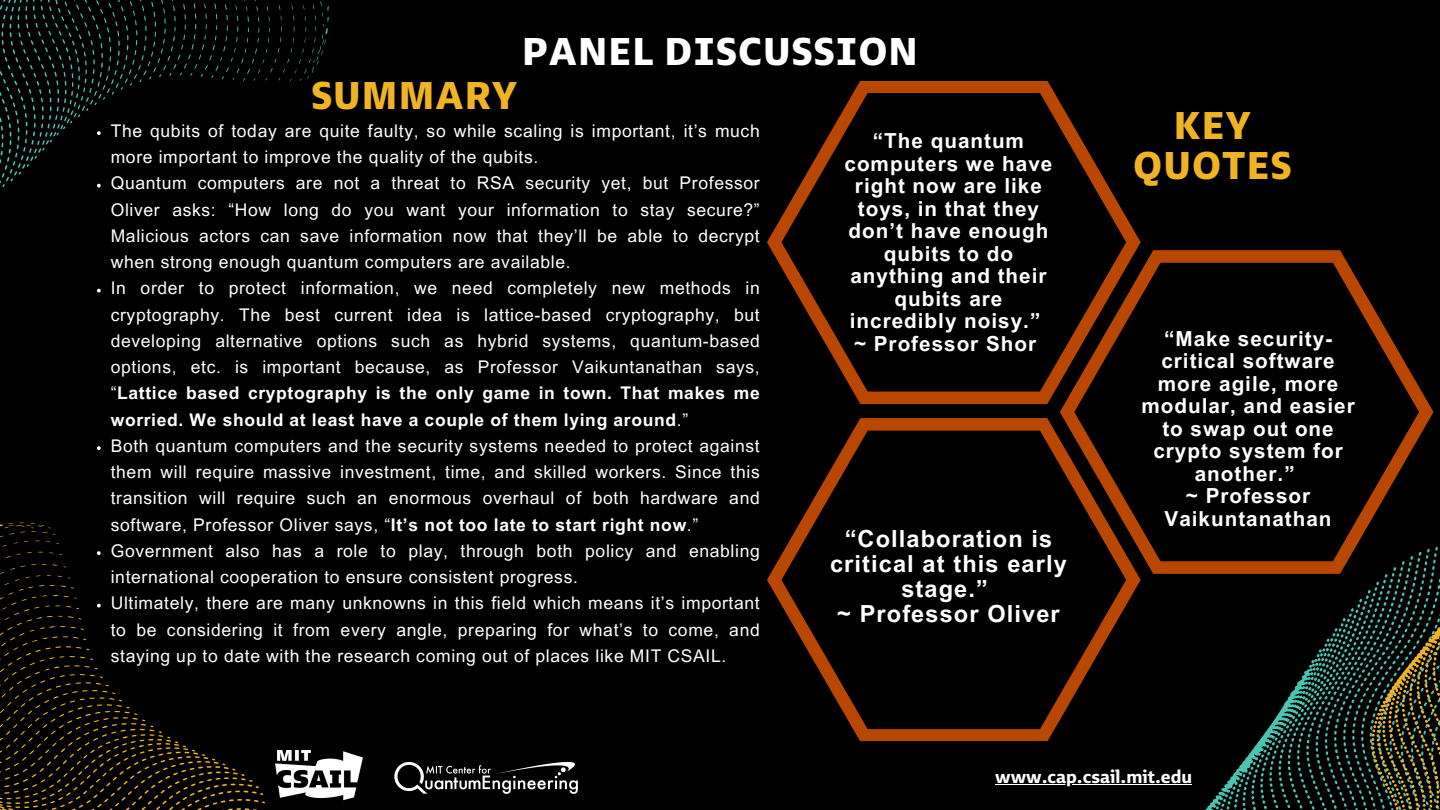
<style>
.page{position:relative;width:1440px;height:810px;background:#000}
.page>*{position:absolute;margin:0;border:0;box-sizing:border-box;transform-origin:0 0}
.t1{font:800 37.5px "CSAIL Ebony";letter-spacing:.045em;color:#f0b323}
.t2{font:800 37.5px "CSAIL Ebony";letter-spacing:.045em;color:#fff}
.t3{font:700 23.62px/25.2px "Arial MT Pro";letter-spacing:.045em;color:#fff;text-align:center}
.t4{font:700 20.75px/22.5px "Arial MT Pro";letter-spacing:.045em;color:#fff;text-align:center}
.t5{font:700 18.75px "CSAIL Ebony";color:#fff}
.t6{font:17.5px/26.2px "Arial MT Pro";letter-spacing:.04em;color:#fff;text-align:justify}
.s1{font-weight:700}
</style>
<div class="page">
<svg style="left:0;top:0;width:330px;height:293px"></svg>
<svg style="left:1205px;top:604px;width:154px;height:206px"></svg>
<svg style="left:1359px;top:546px;width:81px;height:264px"></svg>
<svg style="left:0;top:522px;width:265px;height:288px"></svg>
<img style="left:394px;top:762px;width:184px;height:32px">
<img style="left:275px;top:750px;width:88px;height:51px">
<svg style="left:767px;top:81px;width:374px;height:323px"></svg>
<svg style="left:1060px;top:250px;width:374px;height:324px"></svg>
<svg style="left:767px;top:418px;width:374px;height:323px"></svg>
<hr style="left:995px;top:784px;width:197px;height:1px;background:#fff">
<svg style="left:97px;top:131px;width:4px;height:4px"></svg>
<svg style="left:97px;top:184px;width:4px;height:4px"></svg>
<svg style="left:97px;top:289px;width:4px;height:3px"></svg>
<svg style="left:97px;top:446px;width:4px;height:4px"></svg>
<svg style="left:97px;top:551px;width:4px;height:4px"></svg>
<svg style="left:97px;top:604px;width:4px;height:4px"></svg>
<p class="t2" style="left:522px;top:27px;width:397px">PANEL DISCUSSION</p>
<p class="t1" style="left:312px;top:71px;width:207px">SUMMARY</p>
<p class="t6" style="left:111px;top:120px;width:651px">The qubits of today are quite faulty, so while scaling is important, it’s much more important to improve the quality of the qubits.</p>
<p class="t6" style="left:111px;top:172px;width:651px">Quantum computers are not a threat to RSA security yet, but Professor Oliver asks: “How long do you want your information to stay secure?” Malicious actors can save information now that they’ll be able to decrypt when strong enough quantum computers are available.</p>
<p class="t6" style="left:111px;top:277px;width:651px">In order to protect information, we need completely new methods in cryptography. The best current idea is lattice-based cryptography, but developing alternative options such as hybrid systems, quantum-based options, etc. is important because, as Professor Vaikuntanathan says, “<span class="s1">Lattice based cryptography is the only game in town. That makes me worried. We should at least have a couple of them lying around</span>.”</p>
<p class="t6" style="left:111px;top:435px;width:651px">Both quantum computers and the security systems needed to protect against them will require massive investment, time, and skilled workers. Since this transition will require such an enormous overhaul of both hardware and software, Professor Oliver says, “<span class="s1">It’s not too late to start right now</span>.”</p>
<p class="t6" style="left:111px;top:540px;width:651px">Government also has a role to play, through both policy and enabling international cooperation to ensure consistent progress.</p>
<p class="t6" style="left:111px;top:592px;width:651px">Ultimately, there are many unknowns in this field which means it’s important to be considering it from every angle, preparing for what’s to come, and staying up to date with the research coming out of places like MIT CSAIL.</p>
<p class="t1" style="left:1174px;top:101px;width:78px">KEY</p>
<p class="t1" style="left:1134px;top:142px;width:159px">QUOTES</p>
<p class="t4" style="left:845px;top:132px;width:209px">“The quantum computers we have right now are like toys, in that they don’t have enough qubits to do anything and their qubits are incredibly noisy.”</p>
<p class="t4" style="left:854px;top:335px;width:184px">~ Professor Shor</p>
<p class="t4" style="left:1141px;top:330px;width:215px">“Make security&shy;critical software more agile, more modular, and easier to swap out one crypto system for another.”</p>
<p class="t4" style="left:1165px;top:487px;width:169px">~ Professor<br>Vaikuntanathan</p>
<p class="t3" style="left:830px;top:529px;width:238px">“Collaboration is critical at this early stage.”</p>
<p class="t3" style="left:837px;top:605px;width:224px">~ Professor Oliver</p>
<p class="t5" style="left:995px;top:764px;width:198px">www.cap.csail.mit.edu</p>
</div>
